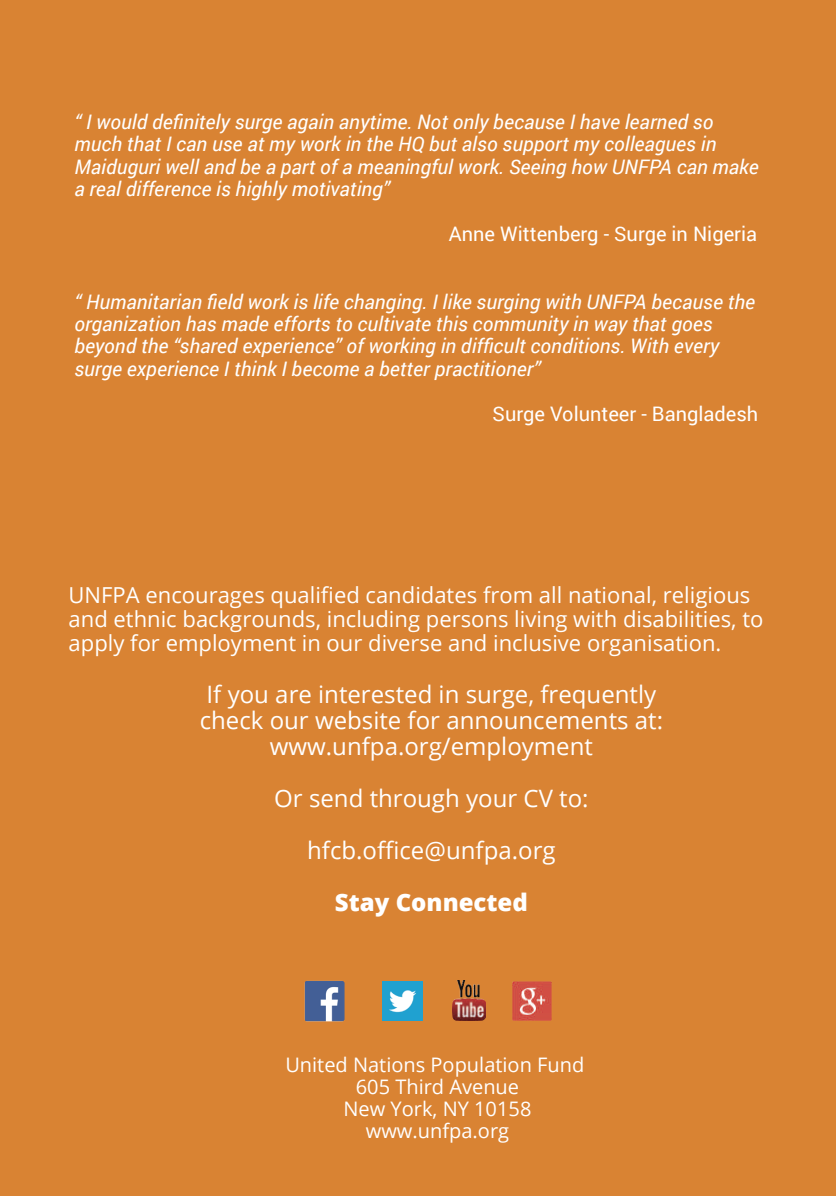
<style>
.page{position:relative;width:836px;height:1196px;background:#fff}
.page>*{position:absolute;margin:0;border:0;box-sizing:border-box;transform-origin:0 0}
.t1{font:24px/26px "Open Sans";color:#fff;text-align:center}
.t2{font:800 24px "Open Sans";color:#fff}
.t3{font:22px/24px "Open Sans";color:#fff}
.t4{font:italic 20px/22.4px "Roboto";color:#fff}
.t5{font:20px/22px "Open Sans";color:#fff;text-align:center}
.t6{font:20px "Roboto";color:#fff}
</style>
<div class="page">
<div style="left:0;top:0;width:835px;height:1195px;background:#d98333"></div>
<img style="left:512px;top:981px;width:40px;height:40px">
<img style="left:304px;top:980px;width:41px;height:40px">
<img style="left:382px;top:981px;width:40px;height:39px">
<img style="left:452px;top:980px;width:33px;height:40px">
<p class="t4" style="left:74px;top:110px;width:685px">“ I would definitely surge again anytime. Not only because I have learned so much that I can use at my work in the HQ but also support my colleagues in Maiduguri well and be a part of a meaningful work. Seeing how UNFPA can make a real difference is highly motivating”</p>
<p class="t6" style="left:448px;top:220px;width:310px">Anne Wittenberg - Surge in Nigeria</p>
<p class="t4" style="left:74px;top:289px;width:682px">“ Humanitarian field work is life changing. I like surging with UNFPA because the organization has made efforts to cultivate this community in way that goes beyond the “shared experience” of working in difficult conditions. With every surge experience I think I become a better practitioner”</p>
<p class="t6" style="left:492px;top:399px;width:267px">Surge Volunteer - Bangladesh</p>
<p class="t3" style="left:69px;top:582px;width:696px">UNFPA encourages qualified candidates from all national, religious and ethnic backgrounds, including persons living with disabilities, to apply for employment in our diverse and inclusive organisation.</p>
<p class="t1" style="left:200px;top:680px;width:464px">If you are interested in surge, frequently check our website for announcements at: www.unfpa.org/employment</p>
<p class="t1" style="left:274px;top:771px;width:316px;line-height:52px">Or send through your CV to: hfcb.office@unfpa.org</p>
<p class="t2" style="left:335px;top:884px;width:194px">Stay Connected</p>
<p class="t5" style="left:285px;top:1052px;width:300px">United Nations Population Fund<br>605 Third Avenue<br>New York, NY 10158 www.unfpa.org</p>
</div>
